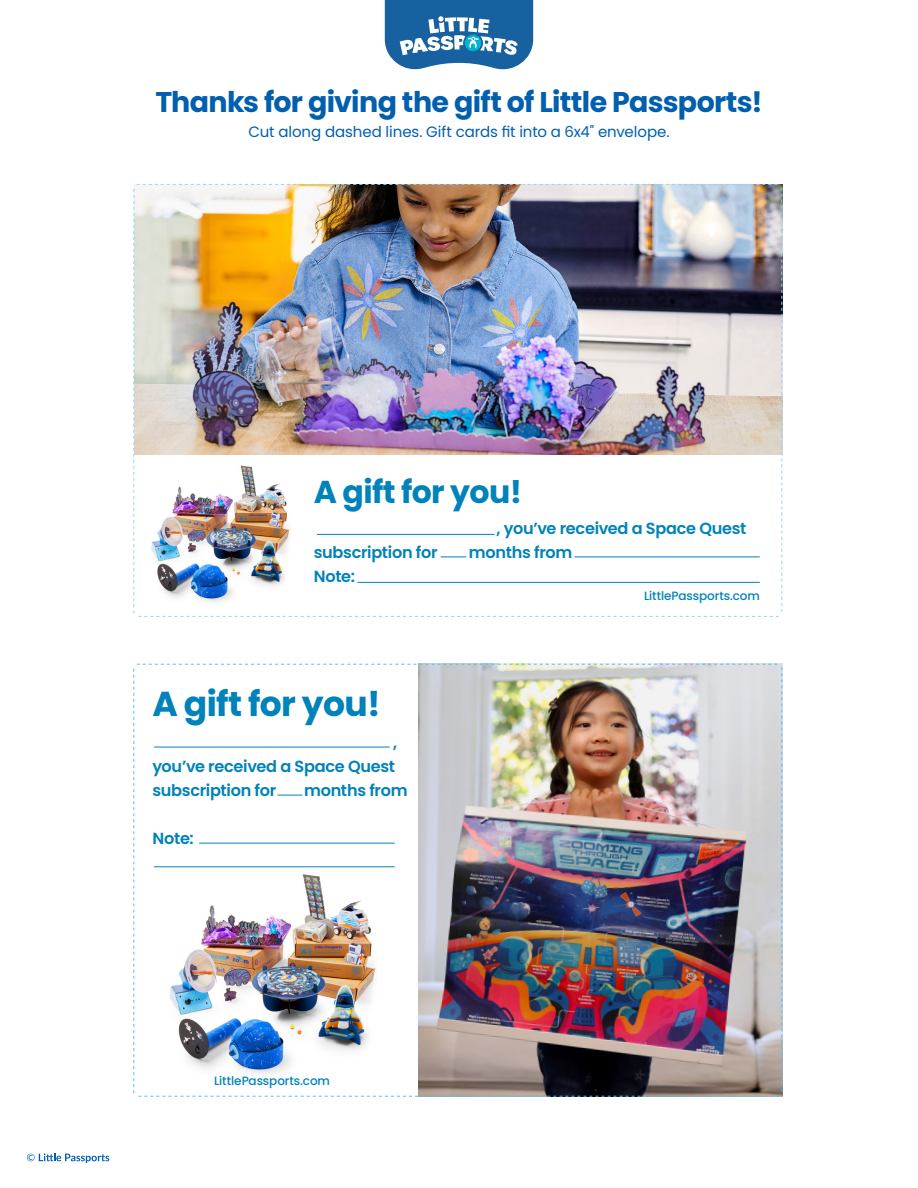
<style>
.page{position:relative;width:918px;height:1188px;background:#fff}
.page>*{position:absolute;margin:0;border:0;box-sizing:border-box;transform-origin:0 0}
.t1{font:700 34.65px "Poppins";letter-spacing:-.02em;color:#0082ba}
.t2{font:700 31.65px "Poppins";letter-spacing:-.02em;color:#0082ba}
.t3{font:700 28.5px "Poppins";letter-spacing:-.025em;color:#015fae}
.t4{font:600 16.2px "Poppins";letter-spacing:-.02em;color:#0082ba}
.t5{font:15px "Poppins";letter-spacing:-.005em;color:#015fae}
.t6{font:500 12px "Poppins";letter-spacing:-.005em;color:#0082ba}
</style>
<div class="page">
<svg style="left:385px;top:0;width:148px;height:70px"></svg>
<svg style="left:27px;top:1153px;width:82px;height:10px"></svg>
<img style="left:133px;top:664px;width:649px;height:433px">
<img style="left:133px;top:184px;width:649px;height:433px">
<p class="t3" style="left:155px;top:85px;width:609px">Thanks for giving the gift of Little Passports!</p>
<p class="t5" style="left:248px;top:123px;width:423px">Cut along dashed lines. Gift cards fit into a 6x4" envelope.</p>
<p class="t2" style="left:314px;top:474px;width:210px">A gift for you!</p>
<p class="t4" style="left:497px;top:519px;width:251px">, you’ve received a Space Quest</p>
<p class="t4" style="left:314px;top:543px;width:125px">subscription for</p>
<p class="t4" style="left:469px;top:543px;width:105px">months from</p>
<p class="t4" style="left:314px;top:567px;width:43px">Note:</p>
<p class="t1" style="left:153px;top:684px;width:230px">A gift for you!</p>
<p class="t4" style="left:393px;top:733px;width:6px">,</p>
<p class="t4" style="left:153px;top:757px;width:244px">you’ve received a Space Quest</p>
<p class="t4" style="left:153px;top:781px;width:125px">subscription for</p>
<p class="t4" style="left:304px;top:781px;width:105px">months from</p>
<p class="t4" style="left:153px;top:829px;width:43px">Note:</p>
<p class="t6" style="left:644px;top:589px;width:118px">LittlePassports.com</p>
<p class="t6" style="left:214px;top:1074px;width:118px">LittlePassports.com</p>
</div>
